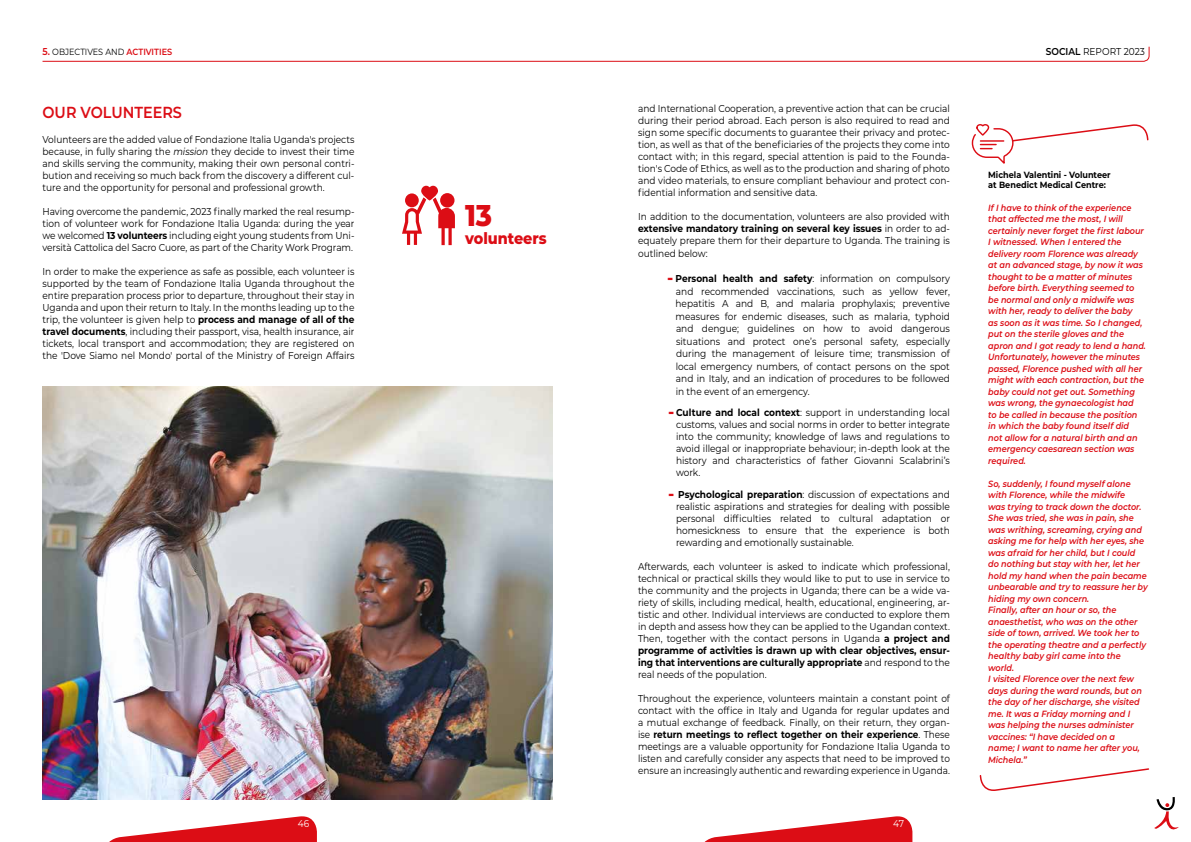
<style>
.page{position:relative;width:1191px;height:842px;background:#fff}
.page>*{position:absolute;margin:0;border:0;box-sizing:border-box;transform-origin:0 0}
.t1{font:800 30px "Montserrat";color:#dc0d15;scale:.9 1}
.t2{font:600 16px "Montserrat";color:#dc0d15;scale:.9 1}
.t3{font:800 16px "Montserrat";color:#dc0d15;scale:.9 1}
.t4{font:10px/12px "Montserrat";color:#000;text-align:justify;scale:.9 1}
.t5{font:10px/12px "Montserrat";color:#000;text-align:justify;scale:.89 1}
.t6{font:10px "Montserrat";color:#fff;scale:.9 1}
.t7{font:italic 600 9px/11.5px "Montserrat";color:#dc0d15;scale:.9 1}
.t8{font:700 9px/10.8px "Montserrat";color:#000;scale:.9 1}
.t9{font:9px "Montserrat";color:#000;scale:.9 1}
.s1{font-weight:600;font-size:10px;color:#dc0d15}
.s2{font-weight:600;color:#dc0d15}
.s3{font-weight:600}
.s4{font-style:italic}
.s5{font-weight:700}
.s6{font-weight:700;font-size:18px;color:#dc0d15}
</style>
<div class="page">
<img style="left:43px;top:387px;width:510px;height:412px">
<svg style="left:109px;top:816px;width:208px;height:26px"></svg>
<svg style="left:704px;top:816px;width:208px;height:26px"></svg>
<svg style="left:42px;top:46px;width:1108px;height:16px"></svg>
<svg style="left:402px;top:185px;width:53px;height:60px"></svg>
<svg style="left:971px;top:124px;width:178px;height:40px"></svg>
<svg style="left:979px;top:768px;width:199px;height:62px"></svg>
<p class="t9" style="left:43px;top:46px;width:146px"><span class="s1">5.</span> OBJECTIVES AND <span class="s2">ACTIVITIES</span></p>
<p class="t4" style="left:1045px;top:45px;width:112px"><span class="s3">SOCIAL</span> REPORT 2023</p>
<h2 class="t2" style="left:43px;top:101px;width:156px">OUR VOLUNTEERS</h2>
<p class="t4" style="left:43px;top:133px;width:348px">Volunteers are the added value of Fondazione Italia Uganda's projects because, in fully sharing the <span class="s4">mission</span> they decide to invest their time and skills serving the community, making their own personal contri&shy;bution and receiving so much back from the discovery a different cul&shy;ture and the opportunity for personal and professional growth.</p>
<p class="t4" style="left:43px;top:205px;width:348px">Having overcome the pandemic, 2023 finally marked the real resump&shy;tion of volunteer work for Fondazione Italia Uganda: during the year we welcomed <span class="s5">13 volunteers</span> including eight young students from Uni&shy;versità Cattolica del Sacro Cuore, as part of the Charity Work Program.</p>
<p class="t4" style="left:43px;top:265px;width:348px">In order to make the experience as safe as possible, each volunteer is supported by the team of Fondazione Italia Uganda throughout the entire preparation process prior to departure, throughout their stay in Uganda and upon their return to Italy. In the months leading up to the trip, the volunteer is given help to <span class="s5">process and manage of all of the travel documents</span>, including their passport, visa, health insurance, air tickets, local transport and accommodation; they are registered on the 'Dove Siamo nel Mondo' portal of the Ministry of Foreign Affairs</p>
<h1 class="t1" style="left:465px;top:193px;width:32px">13</h1>
<h2 class="t3" style="left:465px;top:226px;width:92px">volunteers</h2>
<p class="t4" style="left:638px;top:102px;width:348px">and International Cooperation, a preventive action that can be crucial during their period abroad. Each person is also required to read and sign some specific documents to guarantee their privacy and protec&shy;tion, as well as that of the beneficiaries of the projects they come into contact with; in this regard, special attention is paid to the Founda&shy;tion's Code of Ethics, as well as to the production and sharing of photo and video materials, to ensure compliant behaviour and protect con&shy;fidential information and sensitive data.</p>
<p class="t4" style="left:638px;top:210px;width:348px">In addition to the documentation, volunteers are also provided with <span class="s5">extensive mandatory training on several key issues</span> in order to ad&shy;equately prepare them for their departure to Uganda. The training is</p>
<p class="t4" style="left:638px;top:247px;width:79px">outlined below:</p>
<p class="t4" style="left:675px;top:272px;width:306px;line-height:12.5px;text-indent:-8px"><span class="s6">-</span> <span class="s5">Personal health and safety</span>: information on compulsory and recommended vaccinations, such as yellow fever, hepatitis A and B, and malaria prophylaxis; preventive measures for endemic diseases, such as malaria, typhoid and dengue; guidelines on how to avoid dangerous situations and protect one’s personal safety, especially during the management of leisure time; transmission of local emergency numbers, of contact persons on the spot and in Italy, and an indication of procedures to be followed in the event of an emergency.</p>
<p class="t4" style="left:676px;top:406px;width:306px;text-indent:-8px"><span class="s6">-</span> <span class="s5">Culture and local context</span>: support in understanding local customs, values and social norms in order to better integrate into the community; knowledge of laws and regulations to avoid illegal or inappropriate behaviour; in-depth look at the history and characteristics of father Giovanni Scalabrini’s work.</p>
<p class="t4" style="left:676px;top:488px;width:306px;text-indent:-8px"><span class="s6">-</span> <span class="s5">Psychological preparation</span>: discussion of expectations and realistic aspirations and strategies for dealing with possible personal difficulties related to cultural adaptation or homesickness to ensure that the experience is both rewarding and emotionally sustainable.</p>
<p class="t4" style="left:638px;top:560px;width:348px">Afterwards, each volunteer is asked to indicate which professional, technical or practical skills they would like to put to use in service to the community and the projects in Uganda; there can be a wide va&shy;riety of skills, including medical, health, educational, engineering, ar&shy;tistic and other. Individual interviews are conducted to explore them in depth and assess how they can be applied to the Ugandan context.<br>Then, together with the contact persons in Uganda <span class="s5">a project and programme of activities is drawn up with clear objectives, ensur&shy;ing that interventions are culturally appropriate</span> and respond to the real needs of the population.</p>
<p class="t5" style="left:638px;top:692px;width:352px">Throughout the experience, volunteers maintain a constant point of contact with the office in Italy and Uganda for regular updates and a mutual exchange of feedback. Finally, on their return, they organ&shy;ise <span class="s5">return meetings to reflect together on their experience</span>. These meetings are a valuable opportunity for Fondazione Italia Uganda to listen and carefully consider any aspects that need to be improved to ensure an increasingly authentic and rewarding experience in Uganda.</p>
<p class="t6" style="left:298px;top:817px;width:14px">46</p>
<p class="t6" style="left:893px;top:817px;width:13px">47</p>
<p class="t8" style="left:988px;top:168px;width:138px">Michela Valentini - Volunteer at Benedict Medical Centre:</p>
<p class="t7" style="left:988px;top:201px;width:177px">If I have to think of the experience that affected me the most, I will certainly never forget the first labour I witnessed. When I entered the delivery room Florence was already at an advanced stage, by now it was thought to be a matter of minutes before birth. Everything seemed to be normal and only a midwife was with her, ready to deliver the baby<br>as soon as it was time. So I changed, put on the sterile gloves and the apron and I got ready to lend a hand.<br>Unfortunately, however the minutes passed, Florence pushed with all her might with each contraction, but the baby could not get out. Something was wrong, the gynaecologist had<br>to be called in because the position in which the baby found itself did<br>not allow for a natural birth and an emergency caesarean section was required.</p>
<p class="t7" style="left:988px;top:477px;width:179px">So, suddenly, I found myself alone with Florence, while the midwife<br>was trying to track down the doctor.<br>She was tried, she was in pain, she was writhing, screaming, crying and asking me for help with her eyes, she was afraid for her child, but I could do nothing but stay with her, let her hold my hand when the pain became unbearable and try to reassure her by hiding my own concern.<br>Finally, after an hour or so, the anaesthetist, who was on the other side of town, arrived. We took her to the operating theatre and a perfectly healthy baby girl came into the world.<br>I visited Florence over the next few days during the ward rounds, but on the day of her discharge, she visited me. It was a Friday morning and I was helping the nurses administer vaccines: “I have decided on a<br>name; I want to name her after you,<br>Michela.”</p>
</div>
